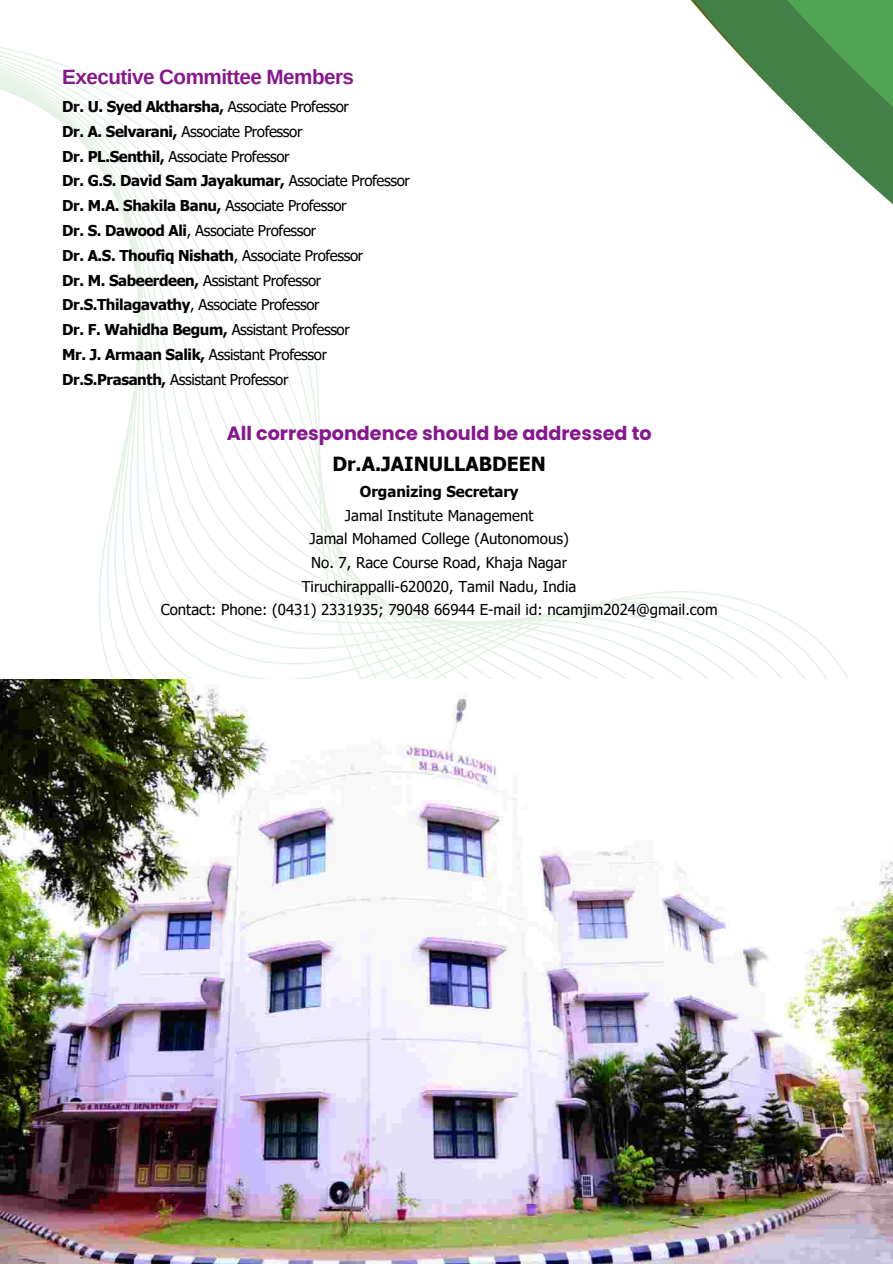
<style>
.page{position:relative;width:893px;height:1264px;background:#fff}
.page>*{position:absolute;margin:0;border:0;box-sizing:border-box;transform-origin:0 0}
.t1{font:700 20.7px "Arimo";letter-spacing:-.025em;color:#87178d}
.t2{font:700 19.5px "Tahoma";color:#000}
.t3{font:700 19.2px "Poppins";color:#87178d}
.t4{font:15px "Tahoma";letter-spacing:-.025em;color:#000}
.t5{font:700 15px "Tahoma";letter-spacing:-.025em;color:#000}
.t6{font:15px "Tahoma";color:#000}
.t7{font:700 15px "Tahoma";color:#000}
.s1{font-weight:400}
.s2{font-weight:700}
</style>
<div class="page">
<svg style="left:0;top:47px;width:746px;height:632px"></svg>
<svg style="left:471px;top:47px;width:18px;height:371px"></svg>
<svg style="left:489px;top:47px;width:257px;height:389px"></svg>
<svg style="left:594px;top:0;width:298px;height:421px"></svg>
<img style="left:0;top:679px;width:892px;height:584px">
<p class="t1" style="left:62px;top:65px;width:293px">Executive Committee Members</p>
<p class="t5" style="left:62px;top:97px;width:288px">Dr. U. Syed Aktharsha, <span class="s1">Associate Professor</span></p>
<p class="t4" style="left:62px;top:122px;width:242px"><span class="s2">Dr. A. Selvarani,</span> Associate Professor</p>
<p class="t4" style="left:62px;top:147px;width:229px"><span class="s2">Dr. PL.Senthil,</span> Associate Professor</p>
<p class="t5" style="left:62px;top:171px;width:349px">Dr. G.S. David Sam Jayakumar, <span class="s1">Associate Professor</span></p>
<p class="t5" style="left:62px;top:196px;width:286px">Dr. M.A. Shakila Banu, <span class="s1">Associate Professor</span></p>
<p class="t4" style="left:62px;top:221px;width:255px"><span class="s2">Dr. S. Dawood Ali</span>, Associate Professor</p>
<p class="t5" style="left:62px;top:246px;width:302px">Dr. A.S. Thoufiq Nishath<span class="s1">, Associate Professor</span></p>
<p class="t4" style="left:62px;top:270px;width:260px"><span class="s2">Dr. M. Sabeerdeen,</span> Assistant Professor</p>
<p class="t4" style="left:62px;top:295px;width:259px"><span class="s2">Dr.S.Thilagavathy</span>, Associate Professor</p>
<p class="t5" style="left:62px;top:320px;width:289px">Dr. F. Wahidha Begum, <span class="s1">Assistant Professor</span></p>
<p class="t4" style="left:62px;top:345px;width:266px"><span class="s2">Mr. J. Armaan Salik,</span> Assistant Professor</p>
<p class="t4" style="left:62px;top:369px;width:228px"><span class="s2">Dr.S.Prasanth,</span> Assistant Professor</p>
<p class="t3" style="left:227px;top:419px;width:426px">All correspondence should be addressed to</p>
<p class="t2" style="left:332px;top:452px;width:215px">Dr.A.JAINULLABDEEN</p>
<p class="t7" style="left:360px;top:482px;width:160px">Organizing Secretary</p>
<p class="t6" style="left:345px;top:506px;width:190px">Jamal Institute Management</p>
<p class="t6" style="left:309px;top:529px;width:261px">Jamal Mohamed College (Autonomous)</p>
<p class="t6" style="left:311px;top:553px;width:257px">No. 7, Race Course Road, Khaja Nagar</p>
<p class="t6" style="left:302px;top:576px;width:276px">Tiruchirappalli-620020, Tamil Nadu, India</p>
<p class="t6" style="left:161px;top:600px;width:558px">Contact: Phone: (0431) 2331935; 79048 66944 E-mail id: ncamjim2024@gmail.com</p>
</div>
